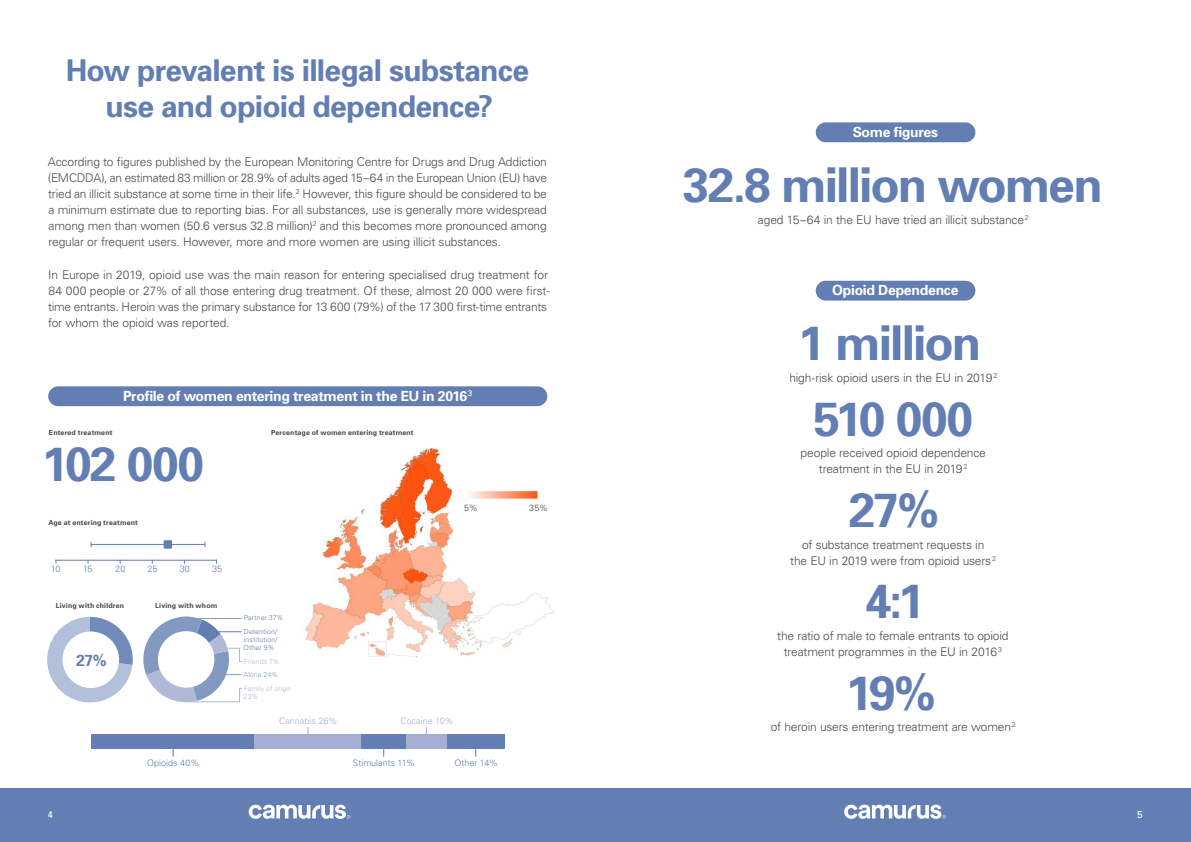
<style>
.page{position:relative;width:1191px;height:842px;background:#fff}
.page>*{position:absolute;margin:0;border:0;box-sizing:border-box;transform-origin:0 0}
.t1{font:700 48px "Univers";letter-spacing:-.04em;color:#627eb3}
.t2{font:700 30px/36px "Univers";letter-spacing:-.025em;color:#627eb3;text-align:center}
.t3{font:700 16px "Univers";color:#627eb3}
.t4{font:700 14px "Univers";letter-spacing:-.02em;color:#fff}
.t5{font:300 12px/16px "Univers";letter-spacing:-.015em;color:#4a4a49;text-align:center}
.t6{font:10px "Univers";color:#fff}
.t7{font:300 9px "Univers";color:#627eb3}
.t8{font:300 9px "Univers";color:#a4afd2}
.t9{font:300 9px "Univers";color:#4a4a49}
.t10{font:700 7px "Univers";letter-spacing:.02em;color:#4a4a49}
.t11{font:300 7px/8px "Univers";letter-spacing:.01em;color:#627eb3;text-align:justify}
.t12{font:300 7px/8px "Univers";letter-spacing:.01em;color:#b2b9d8}
.t13{font:300 7px "Univers";letter-spacing:.01em;color:#829ac2}
</style>
<div class="page">
<img style="left:305px;top:448px;width:250px;height:210px">
<img style="left:459px;top:486px;width:87px;height:26px">
<div style="left:815px;top:122px;width:160px;height:20px;background:#627eb3;border-radius:10px"></div>
<div style="left:815px;top:281px;width:160px;height:20px;background:#627eb3;border-radius:10px"></div>
<div style="left:48px;top:386px;width:499px;height:20px;background:#627eb3;border-radius:10px"></div>
<div style="left:164px;top:540px;width:8px;height:9px;background:#627eb3"></div>
<hr style="left:91px;top:544px;width:114px;height:1px;background:#627eb3">
<hr style="left:56px;top:560px;width:160px;height:1px;background:#627eb3">
<div style="left:91px;top:734px;width:164px;height:14px;background:#627eb3"></div>
<div style="left:255px;top:734px;width:106px;height:14px;background:#a4afd2"></div>
<div style="left:361px;top:734px;width:45px;height:14px;background:#627eb3"></div>
<div style="left:406px;top:734px;width:41px;height:14px;background:#a4afd2"></div>
<div style="left:447px;top:734px;width:57px;height:14px;background:#627eb3"></div>
<svg style="left:47px;top:617px;width:86px;height:85px"></svg>
<div style="left:63px;top:631px;width:56px;height:57px;background:#fff;border-radius:50%"></div>
<svg style="left:143px;top:616px;width:100px;height:87px"></svg>
<div style="left:0;top:788px;width:1191px;height:54px;background:#627eb3"></div>
<svg style="left:249px;top:805px;width:101px;height:14px"></svg>
<svg style="left:844px;top:805px;width:101px;height:14px"></svg>
<p class="t2" style="left:66px;top:52px;width:465px">How prevalent is illegal substance use and opioid dependence?</p>
<p class="t5" style="left:48px;top:153px;width:500px;text-align:justify">According to figures published by the European Monitoring Centre for Drugs and Drug Addiction (EMCDDA), an estimated 83 million or 28.9% of adults aged 15–64 in the European Union (EU) have tried an illicit substance at some time in their life.<sup>2</sup> However, this figure should be considered to be a minimum estimate due to reporting bias. For all substances, use is generally more widespread among men than women (50.6 versus 32.8 million)<sup>2</sup> and this becomes more pronounced among regular or frequent users. However, more and more women are using illicit substances.</p>
<p class="t5" style="left:48px;top:266px;width:503px;text-align:left">In Europe in 2019, opioid use was the main reason for entering specialised drug treatment for 84 000 people or 27% of all those entering drug treatment. Of these, almost 20 000 were first&shy;time entrants. Heroin was the primary substance for 13 600 (79%) of the 17 300 first-time entrants for whom the opioid was reported.</p>
<p class="t4" style="left:123px;top:387px;width:351px">Profile of women entering treatment in the EU in 2016<sup>3</sup></p>
<p class="t10" style="left:49px;top:428px;width:65px">Entered treatment</p>
<p class="t10" style="left:271px;top:428px;width:144px">Percentage of women entering treatment</p>
<p class="t1" style="left:42px;top:433px;width:164px">102 000</p>
<p class="t10" style="left:48px;top:518px;width:91px">Age at entering treatment</p>
<p class="t7" style="left:51px;top:564px;width:11px">10</p>
<p class="t7" style="left:83px;top:564px;width:11px">15</p>
<p class="t7" style="left:115px;top:564px;width:12px">20</p>
<p class="t7" style="left:148px;top:564px;width:11px">25</p>
<p class="t7" style="left:180px;top:564px;width:12px">30</p>
<p class="t7" style="left:212px;top:564px;width:12px">35</p>
<p class="t10" style="left:56px;top:601px;width:70px">Living with children</p>
<p class="t10" style="left:155px;top:601px;width:64px">Living with whom</p>
<p class="t3" style="left:76px;top:650px;width:32px">27%</p>
<p class="t11" style="left:244px;top:614px;width:41px">Partner 37%</p>
<p class="t11" style="left:244px;top:627px;width:35px">Detention/ institution/ Other 9%</p>
<p class="t12" style="left:244px;top:657px;width:37px">Friends 7%</p>
<p class="t13" style="left:243px;top:671px;width:36px">Alone 24%</p>
<p class="t12" style="left:244px;top:684px;width:50px">Family of origin<br>23%</p>
<p class="t8" style="left:279px;top:715px;width:60px">Cannabis 26%</p>
<p class="t8" style="left:400px;top:715px;width:55px">Cocaine 10%</p>
<p class="t9" style="left:464px;top:503px;width:15px">5%</p>
<p class="t9" style="left:529px;top:503px;width:20px">35%</p>
<p class="t7" style="left:147px;top:758px;width:54px">Opioids 40%</p>
<p class="t7" style="left:353px;top:758px;width:64px">Stimulants 11%</p>
<p class="t7" style="left:454px;top:758px;width:45px">Other 14%</p>
<p class="t4" style="left:852px;top:123px;width:87px">Some figures</p>
<p class="t1" style="left:683px;top:154px;width:421px">32.8 million women</p>
<p class="t5" style="left:758px;top:211px;width:272px">aged 15–64 in the EU have tried an illicit substance<sup>2</sup></p>
<p class="t4" style="left:832px;top:281px;width:128px">Opioid Dependence</p>
<p class="t1" style="left:798px;top:312px;width:184px">1 million</p>
<p class="t5" style="left:789px;top:369px;width:209px">high-risk opioid users in the EU in 2019 <sup>2</sup></p>
<p class="t1" style="left:813px;top:388px;width:161px">510 000</p>
<p class="t5" style="left:800px;top:445px;width:187px">people received opioid dependence treatment in the EU in 2019 <sup>2</sup></p>
<p class="t1" style="left:848px;top:479px;width:92px">27%</p>
<p class="t5" style="left:790px;top:536px;width:207px">of substance treatment requests in<br>the EU in 2019 were from opioid users<sup>2</sup></p>
<p class="t1" style="left:864px;top:570px;width:62px">4:1</p>
<p class="t5" style="left:777px;top:627px;width:233px">the ratio of male to female entrants to opioid treatment programmes in the EU in 2016 <sup>3</sup></p>
<p class="t1" style="left:846px;top:662px;width:91px">19%</p>
<p class="t5" style="left:771px;top:719px;width:246px">of heroin users entering treatment are women<sup>2</sup></p>
<p class="t6" style="left:48px;top:809px;width:7px">4</p>
<p class="t6" style="left:1137px;top:809px;width:7px">5</p>
</div>
